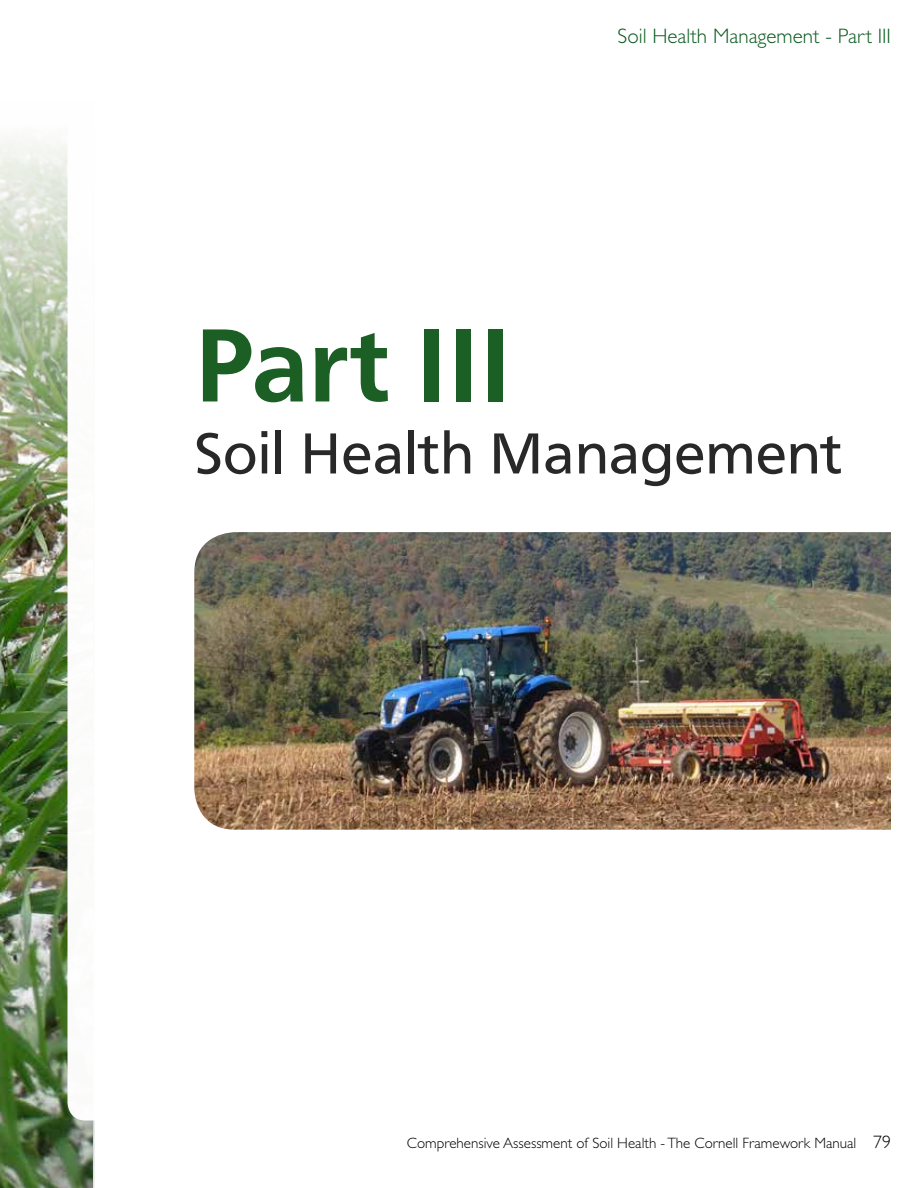
<style>
.page{position:relative;width:918px;height:1188px;background:#fff}
.page>*{position:absolute;margin:0;border:0;box-sizing:border-box;transform-origin:0 0}
.t1{font:700 108px "Carto Gothic Std";letter-spacing:-.015em;color:#1c5f25}
.t2{font:60px "Carto Gothic Std";color:#292829}
.t3{font:300 21px "Gill Sans";color:#0a5a1f}
.t4{font:300 15px "Gill Sans";color:#000}
.s1{font-size:18px}
</style>
<div class="page">
<img style="left:0;top:139px;width:95px;height:1049px">
<div style="left:68px;top:81px;width:243px;height:1039px;background:#fff;border-radius:18px"></div>
<img style="left:194px;top:532px;width:697px;height:298px">
<h3 class="t3" style="left:618px;top:28px;width:275px">Soil Health Management - Part III</h3>
<h1 class="t1" style="left:194px;top:301px;width:319px">Part III</h1>
<h2 class="t2" style="left:194px;top:430px;width:650px">Soil Health Management</h2>
<p class="t4" style="left:407px;top:1137px;width:486px">Comprehensive Assessment of Soil Health - The Cornell Framework Manual <span class="s1">79</span></p>
</div>
